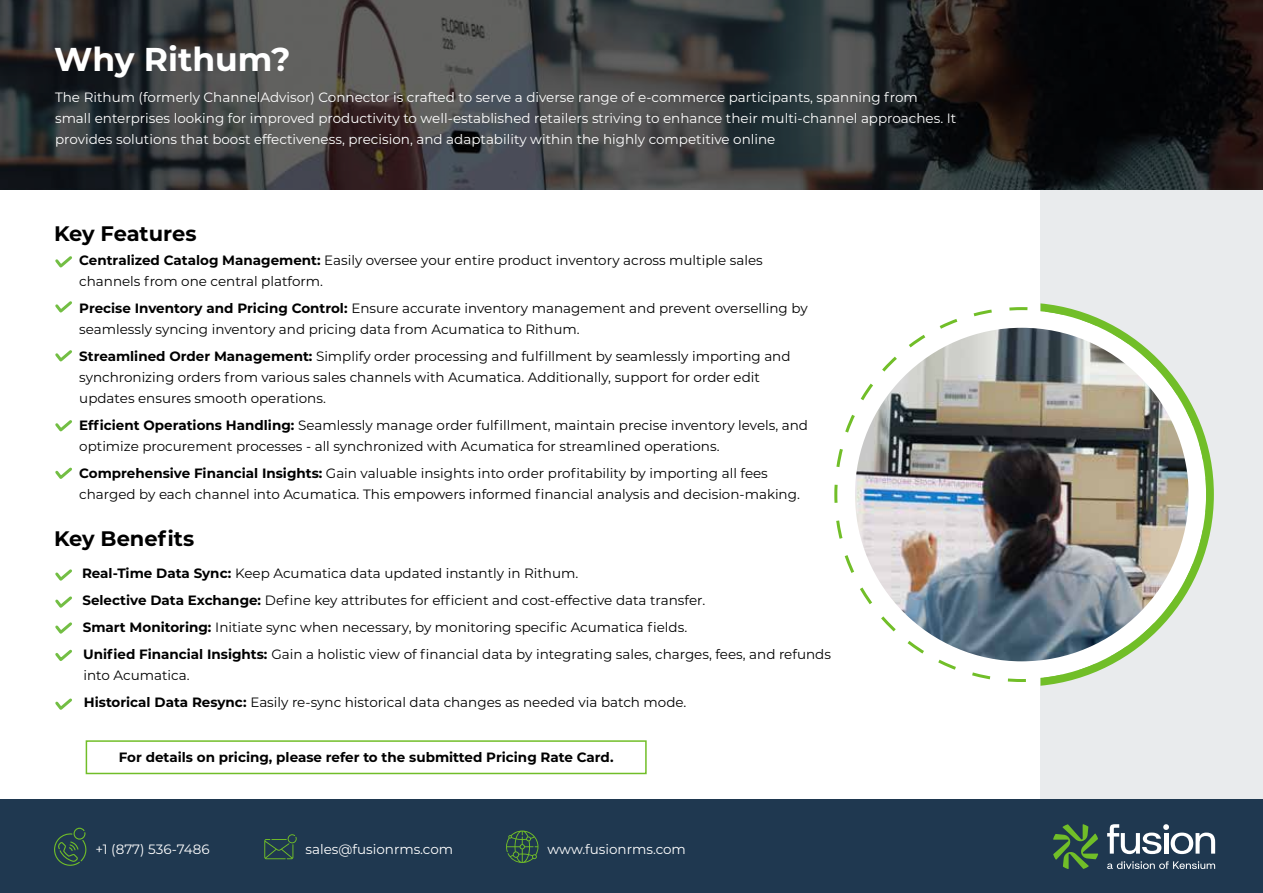
<style>
.page{position:relative;width:1263px;height:893px;background:#fff}
.page>*{position:absolute;margin:0;border:0;box-sizing:border-box;transform-origin:0 0}
.t1{font:700 33px "Montserrat";color:#fff}
.t2{font:700 21px "Montserrat";color:#000}
.t3{font:13.5px/21px "Montserrat";color:#000}
.t4{font:13.5px/21px "Montserrat";color:#fff}
.t5{font:700 13.5px "Montserrat";color:#000}
.s1{font-weight:700}
</style>
<div class="page">
<img style="left:0;top:0;width:1263px;height:190px">
<div style="left:0;top:800px;width:1263px;height:93px;background:#1f3850"></div>
<svg style="left:1107px;top:824px;width:108px;height:30px"></svg>
<svg style="left:1053px;top:824px;width:45px;height:45px"></svg>
<svg style="left:1107px;top:861px;width:108px;height:8px"></svg>
<svg style="left:54px;top:828px;width:33px;height:38px"></svg>
<svg style="left:264px;top:834px;width:33px;height:25px"></svg>
<svg style="left:506px;top:830px;width:32px;height:33px"></svg>
<svg style="left:55px;top:569px;width:17px;height:12px"></svg>
<svg style="left:55px;top:596px;width:17px;height:12px"></svg>
<svg style="left:55px;top:622px;width:17px;height:12px"></svg>
<svg style="left:55px;top:698px;width:17px;height:12px"></svg>
<svg style="left:55px;top:649px;width:17px;height:12px"></svg>
<div style="left:86px;top:740px;width:561px;height:34px;border:2px solid #71be28"></div>
<div style="left:1040px;top:190px;width:223px;height:609px;background:#e9ebed"></div>
<svg style="left:1040px;top:303px;width:174px;height:383px"></svg>
<div style="left:837px;top:310px;width:369px;height:369px;background:#fff;border-radius:50%"></div>
<img style="left:855px;top:328px;width:333px;height:333px;border-radius:167px">
<svg style="left:55px;top:256px;width:17px;height:12px"></svg>
<svg style="left:55px;top:301px;width:17px;height:12px"></svg>
<svg style="left:55px;top:350px;width:17px;height:12px"></svg>
<svg style="left:55px;top:420px;width:17px;height:12px"></svg>
<svg style="left:55px;top:467px;width:17px;height:12px"></svg>
<h1 class="t1" style="left:54px;top:36px;width:238px">Why Rithum?</h1>
<p class="t4" style="left:55px;top:86px;width:903px">The Rithum (formerly ChannelAdvisor) Connector is crafted to serve a diverse range of e-commerce participants, spanning from small enterprises looking for improved productivity to well-established retailers striving to enhance their multi-channel approaches. It provides solutions that boost effectiveness, precision, and adaptability within the highly competitive online</p>
<h2 class="t2" style="left:54px;top:218px;width:144px">Key Features</h2>
<p class="t3" style="left:79px;top:249px;width:685px"><span class="s1">Centralized Catalog Management:</span> Easily oversee your entire product inventory across multiple sales channels from one central platform.</p>
<p class="t3" style="left:79px;top:297px;width:730px"><span class="s1">Precise Inventory and Pricing Control:</span> Ensure accurate inventory management and prevent overselling by seamlessly syncing inventory and pricing data from Acumatica to Rithum.</p>
<p class="t3" style="left:79px;top:345px;width:713px"><span class="s1">Streamlined Order Management:</span> Simplify order processing and fulfillment by seamlessly importing and synchronizing orders from various sales channels with Acumatica. Additionally, support for order edit updates ensures smooth operations.</p>
<p class="t3" style="left:79px;top:414px;width:730px"><span class="s1">Efficient Operations Handling:</span> Seamlessly manage order fulfillment, maintain precise inventory levels, and optimize procurement processes - all synchronized with Acumatica for streamlined operations.</p>
<p class="t3" style="left:79px;top:462px;width:722px"><span class="s1">Comprehensive Financial Insights:</span> Gain valuable insights into order profitability by importing all fees charged by each channel into Acumatica. This empowers informed financial analysis and decision-making.</p>
<h2 class="t2" style="left:54px;top:523px;width:142px">Key Benefits</h2>
<p class="t3" style="left:82px;top:559px;width:750px;line-height:27px"><span class="s1">Real-Time Data Sync:</span> Keep Acumatica data updated instantly in Rithum.<br><span class="s1">Selective Data Exchange:</span> Define key attributes for efficient and cost-effective data transfer.<br><span class="s1">Smart Monitoring:</span> Initiate sync when necessary, by monitoring specific Acumatica fields.<br><span class="s1">Unified Financial Insights:</span> Gain a holistic view of financial data by integrating sales, charges, fees, and refunds</p>
<p class="t3" style="left:83px;top:661px;width:604px;line-height:27px">into Acumatica.<br><span class="s1">Historical Data Resync:</span> Easily re-sync historical data changes as needed via batch mode.</p>
<p class="t5" style="left:119px;top:748px;width:496px">For details on pricing, please refer to the submitted Pricing Rate Card.</p>
<p class="t4" style="left:95px;top:838px;width:116px">+1 (877) 536-7486</p>
<p class="t4" style="left:306px;top:838px;width:149px">sales@fusionrms.com</p>
<p class="t4" style="left:547px;top:838px;width:140px">www.fusionrms.com</p>
</div>
